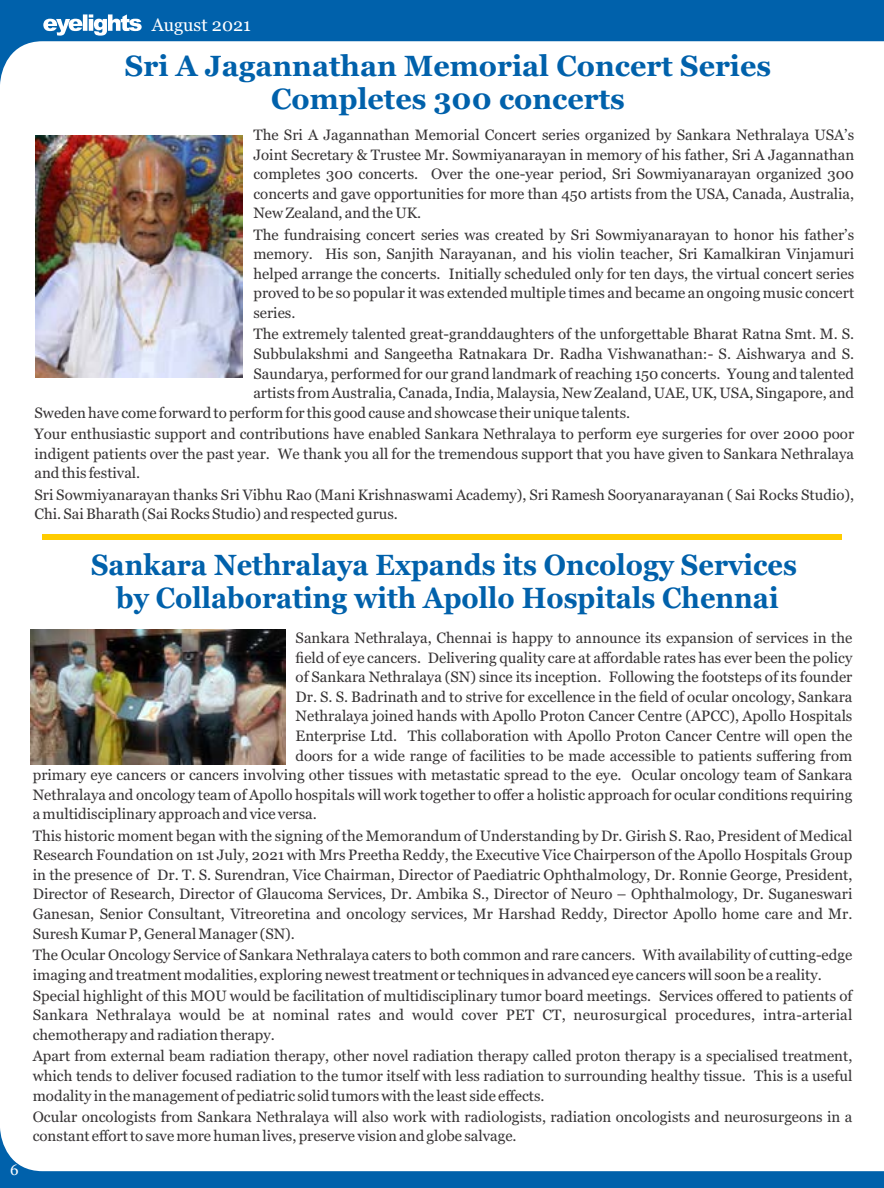
<style>
.page{position:relative;width:884px;height:1188px;background:#fff}
.page>*{position:absolute;margin:0;border:0;box-sizing:border-box;transform-origin:0 0}
.t1{font:700 29.1px/33px "Georgia";color:#0061ab;text-align:center;scale:.93 1}
.t2{font:700 29.1px/33px "Georgia";color:#0061ab;text-align:center}
.t3{font:18px "Georgia";color:#fff}
.t4{font:15px/19.6px "Georgia";color:#373435;text-align:justify}
.t5{font:15px "Georgia";color:#fff}
</style>
<div class="page">
<svg style="left:0;top:0;width:884px;height:84px"></svg>
<svg style="left:43px;top:14px;width:99px;height:22px"></svg>
<img style="left:36px;top:136px;width:207px;height:242px">
<svg style="left:0;top:1128px;width:884px;height:60px"></svg>
<div style="left:42px;top:535px;width:799px;height:5px;background:#fc0"></div>
<img style="left:31px;top:629px;width:254px;height:136px">
<p class="t5" style="left:10px;top:1164px;width:10px">6</p>
<p class="t3" style="left:152px;top:17px;width:101px">August 2021</p>
<h1 class="t2" style="left:125px;top:52px;width:647px">Sri A Jagannathan Memorial Concert Series<br>Completes 300 concerts</h1>
<p class="t4" style="left:253px;top:126px;width:602px">The Sri A Jagannathan Memorial Concert series organized by Sankara Nethralaya USA’s Joint Secretary &amp; Trustee Mr. Sowmiyanarayan in memory of his father, Sri A Jagannathan completes 300 concerts. Over the one-year period, Sri Sowmiyanarayan organized 300 concerts and gave opportunities for more than 450 artists from the USA, Canada, Australia, New Zealand, and the UK.</p>
<p class="t4" style="left:253px;top:226px;width:602px">The fundraising concert series was created by Sri Sowmiyanarayan to honor his father’s memory. His son, Sanjith Narayanan, and his violin teacher, Sri Kamalkiran Vinjamuri helped arrange the concerts. Initially scheduled only for ten days, the virtual concert series proved to be so popular it was extended multiple times and became an ongoing music concert series.</p>
<p class="t4" style="left:253px;top:325px;width:602px">The extremely talented great-granddaughters of the unforgettable Bharat Ratna Smt. M. S.</p>
<p class="t4" style="left:253px;top:345px;width:602px">Subbulakshmi and Sangeetha Ratnakara Dr. Radha Vishwanathan:- S. Aishwarya and S.</p>
<p class="t4" style="left:253px;top:365px;width:602px">Saundarya, performed for our grand landmark of reaching 150 concerts. Young and talented</p>
<p class="t4" style="left:253px;top:384px;width:602px">artists from Australia, Canada, India, Malaysia, New Zealand, UAE, UK, USA, Singapore, and</p>
<p class="t4" style="left:35px;top:404px;width:597px">Sweden have come forward to perform for this good cause and showcase their unique talents.</p>
<p class="t4" style="left:35px;top:425px;width:821px">Your enthusiastic support and contributions have enabled Sankara Nethralaya to perform eye surgeries for over 2000 poor indigent patients over the past year. We thank you all for the tremendous support that you have given to Sankara Nethralaya and this festival.</p>
<p class="t4" style="left:35px;top:486px;width:821px">Sri Sowmiyanarayan thanks Sri Vibhu Rao (Mani Krishnaswami Academy), Sri Ramesh Sooryanarayanan ( Sai Rocks Studio),<br>Chi. Sai Bharath (Sai Rocks Studio) and respected gurus.</p>
<h1 class="t1" style="left:91px;top:551px;width:760px">Sankara Nethralaya Expands its Oncology Services by Collaborating with Apollo Hospitals Chennai</h1>
<p class="t4" style="left:295px;top:629px;width:558px">Sankara Nethralaya, Chennai is happy to announce its expansion of services in the</p>
<p class="t4" style="left:295px;top:649px;width:558px">field of eye cancers. Delivering quality care at affordable rates has ever been the policy</p>
<p class="t4" style="left:295px;top:668px;width:558px">of Sankara Nethralaya (SN) since its inception. Following the footsteps of its founder</p>
<p class="t4" style="left:295px;top:688px;width:558px">Dr. S. S. Badrinath and to strive for excellence in the field of ocular oncology, Sankara</p>
<p class="t4" style="left:295px;top:708px;width:558px">Nethralaya joined hands with Apollo Proton Cancer Centre (APCC), Apollo Hospitals</p>
<p class="t4" style="left:295px;top:727px;width:558px">Enterprise Ltd. This collaboration with Apollo Proton Cancer Centre will open the</p>
<p class="t4" style="left:295px;top:747px;width:558px">doors for a wide range of facilities to be made accessible to patients suffering from</p>
<p class="t4" style="left:33px;top:766px;width:821px">primary eye cancers or cancers involving other tissues with metastatic spread to the eye. Ocular oncology team of Sankara</p>
<p class="t4" style="left:33px;top:786px;width:821px">Nethralaya and oncology team of Apollo hospitals will work together to offer a holistic approach for ocular conditions requiring</p>
<p class="t4" style="left:33px;top:806px;width:285px">a multidisciplinary approach and vice versa.</p>
<p class="t4" style="left:33px;top:827px;width:821px">This historic moment began with the signing of the Memorandum of Understanding by Dr. Girish S. Rao, President of Medical Research Foundation on 1st July, 2021 with Mrs Preetha Reddy, the Executive Vice Chairperson of the Apollo Hospitals Group in the presence of Dr. T. S. Surendran, Vice Chairman, Director of Paediatric Ophthalmology, Dr. Ronnie George, President, Director of Research, Director of Glaucoma Services, Dr. Ambika S., Director of Neuro – Ophthalmology, Dr. Suganeswari Ganesan, Senior Consultant, Vitreoretina and oncology services, Mr Harshad Reddy, Director Apollo home care and Mr.<br>Suresh Kumar P, General Manager (SN).</p>
<p class="t4" style="left:33px;top:946px;width:821px">The Ocular Oncology Service of Sankara Nethralaya caters to both common and rare cancers. With availability of cutting-edge imaging and treatment modalities, exploring newest treatment or techniques in advanced eye cancers will soon be a reality.</p>
<p class="t4" style="left:33px;top:987px;width:821px">Special highlight of this MOU would be facilitation of multidisciplinary tumor board meetings. Services offered to patients of Sankara Nethralaya would be at nominal rates and would cover PET CT, neurosurgical procedures, intra-arterial chemotherapy and radiation therapy.</p>
<p class="t4" style="left:33px;top:1048px;width:821px">Apart from external beam radiation therapy, other novel radiation therapy called proton therapy is a specialised treatment, which tends to deliver focused radiation to the tumor itself with less radiation to surrounding healthy tissue. This is a useful modality in the management of pediatric solid tumors with the least side effects.</p>
<p class="t4" style="left:33px;top:1108px;width:821px">Ocular oncologists from Sankara Nethralaya will also work with radiologists, radiation oncologists and neurosurgeons in a constant effort to save more human lives, preserve vision and globe salvage.</p>
</div>
